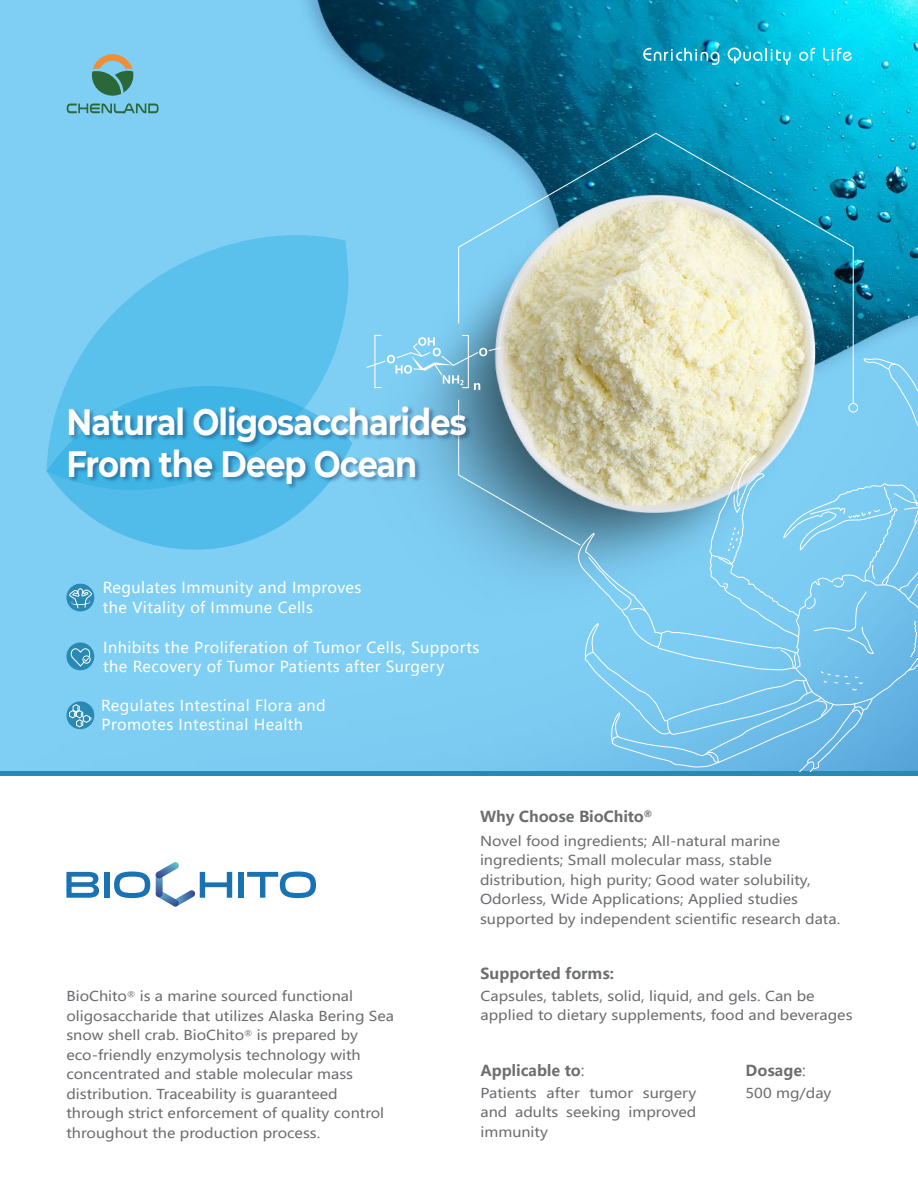
<style>
.page{position:relative;width:918px;height:1188px;background:#fff}
.page>*{position:absolute;margin:0;border:0;box-sizing:border-box;transform-origin:0 0}
.t1{font:700 36.6px/41.5px "Montserrat";letter-spacing:-.03em;color:#fff;scale:.88 1}
.t2{font:15px/19.5px "Microsoft Ya Hei";letter-spacing:.03em;color:#fff}
.t3{font:700 15px "Microsoft Ya Hei";color:#6c6d70}
.t4{font:13.5px/19.5px "Microsoft Ya Hei";color:#6c6d70;scale:1.1 1}
.s1{font-weight:400}
</style>
<div class="page">
<img style="left:0;top:0;width:918px;height:771px">
<svg style="left:66px;top:872px;width:33px;height:26px"></svg>
<div style="left:104px;top:872px;width:5px;height:26px;background:#1b72b3"></div>
<div style="left:238px;top:872px;width:6px;height:26px;background:#1b72b3"></div>
<svg style="left:247px;top:872px;width:69px;height:26px"></svg>
<svg style="left:114px;top:862px;width:118px;height:45px"></svg>
<div style="left:66px;top:584px;width:28px;height:27px;background:#2889b4;border-radius:50%"></div>
<svg style="left:69px;top:588px;width:24px;height:21px"></svg>
<div style="left:66px;top:643px;width:28px;height:27px;background:#2889b4;border-radius:50%"></div>
<div style="left:82px;top:655px;width:9px;height:9px;border:1px solid #fff;border-radius:50%"></div>
<svg style="left:69px;top:647px;width:21px;height:20px"></svg>
<svg style="left:66px;top:701px;width:28px;height:28px"></svg>
<svg style="left:69px;top:703px;width:22px;height:25px"></svg>
<div style="left:0;top:771px;width:918px;height:5px;background:#2889b4"></div>
<svg style="left:46px;top:235px;width:302px;height:151px;background:#65c4ee"></svg>
<svg style="left:46px;top:386px;width:306px;height:164px;background:#61c2ed"></svg>
<svg style="left:67px;top:103px;width:92px;height:10px"></svg>
<svg style="left:92px;top:54px;width:42px;height:42px;background:#6e998a"></svg>
<svg style="left:643px;top:48px;width:76px;height:17px"></svg>
<svg style="left:728px;top:48px;width:63px;height:17px"></svg>
<svg style="left:799px;top:48px;width:16px;height:13px"></svg>
<svg style="left:823px;top:48px;width:29px;height:13px"></svg>
<svg style="left:458px;top:132px;width:396px;height:203px;background:#79b4bc"></svg>
<svg style="left:366px;top:335px;width:552px;height:436px;background:#8cc7de"></svg>
<div style="left:848px;top:403px;width:10px;height:10px;border:1px solid #fff;border-radius:50%"></div>
<img style="left:65px;top:401px;width:418px;height:93px">
<h1 class="t1" style="left:66px;top:400px;width:456px">Natural Oligosaccharides<br>From the Deep Ocean</h1>
<p class="t2" style="left:103px;top:578px;width:260px">Regulates Immunity and Improves the Vitality of Immune Cells</p>
<p class="t2" style="left:103px;top:637px;width:378px">Inhibits the Proliferation of Tumor Cells, Supports the Recovery of Tumor Patients after Surgery</p>
<p class="t2" style="left:101px;top:695px;width:226px">Regulates Intestinal Flora and<br>Promotes Intestinal Health</p>
<p class="t4" style="left:66px;top:986px;width:299px">BioChito<sup>®</sup> is a marine sourced functional oligosaccharide that utilizes Alaska Bering Sea snow shell crab. BioChito<sup>®</sup> is prepared by eco-friendly enzymolysis technology with concentrated and stable molecular mass distribution. Traceability is guaranteed through strict enforcement of quality control throughout the production process.</p>
<p class="t3" style="left:480px;top:807px;width:174px">Why Choose BioChito<sup>®</sup></p>
<p class="t4" style="left:480px;top:831px;width:329px">Novel food ingredients; All-natural marine ingredients; Small molecular mass, stable distribution, high purity; Good water solubility, Odorless, Wide Applications; Applied studies supported by independent scientific research data.</p>
<p class="t3" style="left:481px;top:963px;width:135px">Supported forms:</p>
<p class="t4" style="left:481px;top:986px;width:340px">Capsules, tablets, solid, liquid, and gels. Can be applied to dietary supplements, food and beverages</p>
<p class="t3" style="left:481px;top:1060px;width:105px">Applicable to<span class="s1">:</span></p>
<p class="t3" style="left:746px;top:1060px;width:62px">Dosage<span class="s1">:</span></p>
<p class="t4" style="left:481px;top:1083px;width:198px">Patients after tumor surgery</p>
<p class="t4" style="left:746px;top:1083px;width:80px">500 mg/day</p>
<p class="t4" style="left:481px;top:1102px;width:198px">and adults seeking improved immunity</p>
</div>
